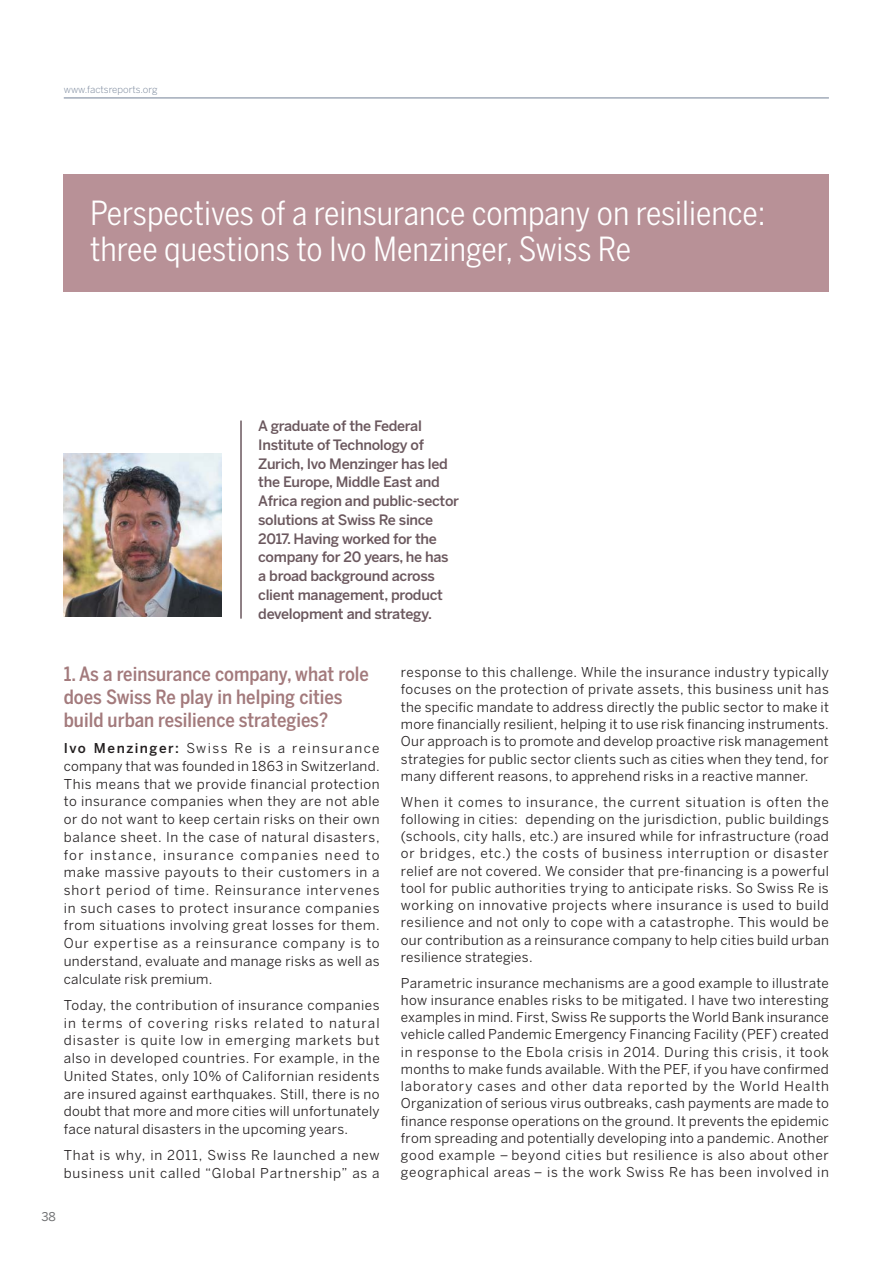
<style>
.page{position:relative;width:893px;height:1263px;background:#fff}
.page>*{position:absolute;margin:0;border:0;box-sizing:border-box;transform-origin:0 0}
.t1{font:33px/36px "Benton Sans Cond";color:#fff}
.t2{font:500 19.5px/23px "Benton Sans Cond";color:#a37a7c}
.t3{font:500 14.25px/18.8px "Benton Sans";letter-spacing:-.02em;color:#6b585e}
.t4{font:13.5px/17.2px "Benton Sans";letter-spacing:.02em;color:#231f20;text-align:justify}
.t5{font:13.5px/17.7px "Benton Sans";letter-spacing:.055em;color:#231f20}
.t6{font:12px "Benton Sans";color:#6d6e70}
.t7{font:300 9.75px "Benton Sans";color:#738196}
.s1{font-weight:500}
</style>
<div class="page">
<img style="left:64px;top:454px;width:158px;height:162px">
<hr style="left:240px;top:420px;width:2px;height:199px;background:#6b585e">
<div style="left:64px;top:174px;width:765px;height:118px;background:#b89197"></div>
<hr style="left:64px;top:98px;width:765px;height:1px;background:#738196">
<p class="t7" style="left:64px;top:85px;width:95px">www.factsreports.org</p>
<h1 class="t1" style="left:90px;top:198px;width:677px">Perspectives of a reinsurance company on resilience: three questions to Ivo Menzinger, Swiss Re</h1>
<p class="t3" style="left:258px;top:418px;width:202px">A graduate of the Federal<br>Institute of Technology of<br>Zurich, Ivo Menzinger has led the Europe, Middle East and<br>Africa region and public-sector solutions at Swiss Re since<br>2017. Having worked for the company for 20 years, he has a broad background across client management, product development and strategy.</p>
<h2 class="t2" style="left:64px;top:664px;width:307px">1. As a reinsurance company, what role does Swiss Re play in helping cities build urban resilience strategies?</h2>
<p class="t4" style="left:64px;top:741px;width:317px;line-height:17.7px"><span class="s1">Ivo Menzinger:</span> Swiss Re is a reinsurance company that was founded in 1863 in Switzerland.<br>This means that we provide financial protection to insurance companies when they are not able or do not want to keep certain risks on their own balance sheet. In the case of natural disasters, for instance, insurance companies need to make massive payouts to their customers in a short period of time. Reinsurance intervenes in such cases to protect insurance companies from situations involving great losses for them.<br>Our expertise as a reinsurance company is to understand, evaluate and manage risks as well as calculate risk premium.</p>
<p class="t4" style="left:64px;top:997px;width:317px;line-height:17.7px">Today, the contribution of insurance companies in terms of covering risks related to natural disaster is quite low in emerging markets but also in developed countries. For example, in the United States, only 10% of Californian residents are insured against earthquakes. Still, there is no doubt that more and more cities will unfortunately face natural disasters in the upcoming years.</p>
<p class="t5" style="left:64px;top:1148px;width:317px">That is why, in 2011, Swiss Re launched a new business unit called “Global Partnership” as a</p>
<p class="t6" style="left:41px;top:1212px;width:16px">38</p>
<p class="t4" style="left:401px;top:665px;width:430px">response to this challenge. While the insurance industry typically focuses on the protection of private assets, this business unit has the specific mandate to address directly the public sector to make it more financially resilient, helping it to use risk financing instruments.<br>Our approach is to promote and develop proactive risk management strategies for public sector clients such as cities when they tend, for many different reasons, to apprehend risks in a reactive manner.</p>
<p class="t4" style="left:401px;top:794px;width:429px">When it comes to insurance, the current situation is often the following in cities: depending on the jurisdiction, public buildings (schools, city halls, etc.) are insured while for infrastructure (road or bridges, etc.) the costs of business interruption or disaster relief are not covered. We consider that pre-financing is a powerful tool for public authorities trying to anticipate risks. So Swiss Re is working on innovative projects where insurance is used to build resilience and not only to cope with a catastrophe. This would be our contribution as a reinsurance company to help cities build urban resilience strategies.</p>
<p class="t4" style="left:401px;top:975px;width:430px">Parametric insurance mechanisms are a good example to illustrate how insurance enables risks to be mitigated. I have two interesting examples in mind. First, Swiss Re supports the World Bank insurance vehicle called Pandemic Emergency Financing Facility (PEF) created in response to the Ebola crisis in 2014. During this crisis, it took months to make funds available. With the PEF, if you have confirmed laboratory cases and other data reported by the World Health Organization of serious virus outbreaks, cash payments are made to finance response operations on the ground. It prevents the epidemic from spreading and potentially developing into a pandemic. Another good example – beyond cities but resilience is also about other geographical areas – is the work Swiss Re has been involved in</p>
</div>
